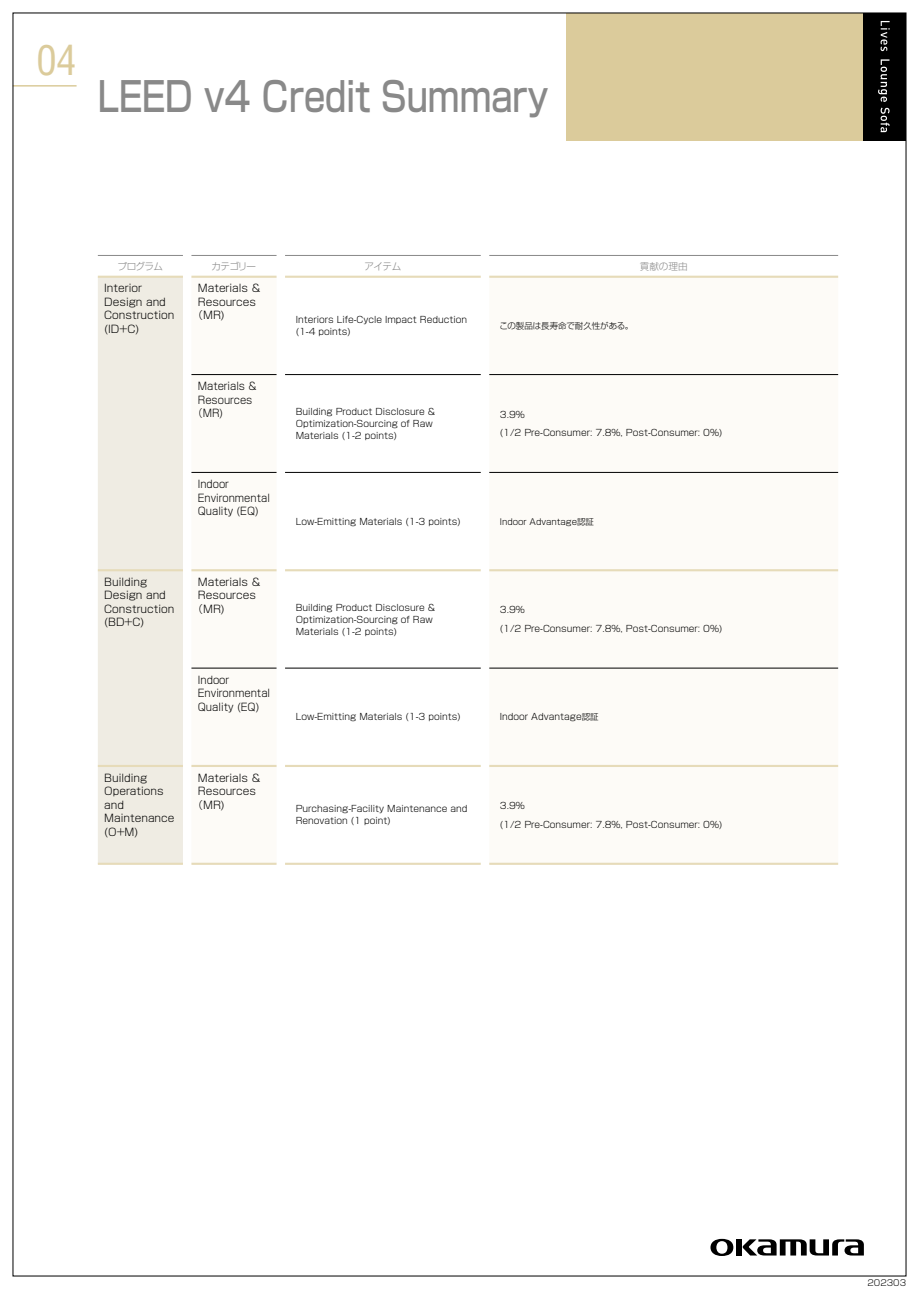
<style>
.page{position:relative;width:919px;height:1289px;background:#fff}
.page>*{position:absolute;margin:0;border:0;box-sizing:border-box;transform-origin:0 0}
.t1{font:500 40.5px "Shin Go Pro";color:#898989;scale:.83 1}
.t2{font:condensed 40.35px "Helvetica LT Std";color:#dbcb9b}
.t3{font:300 10.5px/13.5px "Shin Go Pro";color:#000}
.t4{font:300 10.5px/13.5px "Shin Go Pro";color:#000;scale:.94 1}
.t5{font:300 10.5px/13.5px "Shin Go Pro";color:#000;scale:.95 1}
.t6{font:300 9.6px "Shin Go Pro";letter-spacing:-.055em;color:#898989}
.t7{font:300 9px/18.8px "Shin Go Pro";color:#000}
.t8{font:300 8.55px "Shin Go Pro";color:#000}
.s1{font-size:8.55px}
</style>
<div class="page">
<div style="left:735px;top:1239px;width:6px;height:16px;background:#000"></div>
<svg style="left:710px;top:1238px;width:23px;height:17px"></svg>
<svg style="left:742px;top:1239px;width:121px;height:16px"></svg>
<div style="left:566px;top:13px;width:297px;height:127px;background:#dbcb9b"></div>
<div style="left:863px;top:13px;width:43px;height:127px;background:#000"></div>
<svg style="left:880px;top:21px;width:9px;height:30px"></svg>
<svg style="left:878px;top:59px;width:11px;height:73px"></svg>
<div style="left:98px;top:278px;width:85px;height:584px;background:#efece3"></div>
<svg style="left:191px;top:277px;width:647px;height:586px"></svg>
<hr style="left:285px;top:374px;width:195px;height:1px;background:#000">
<hr style="left:285px;top:472px;width:195px;height:1px;background:#000">
<hr style="left:285px;top:668px;width:195px;height:1px;background:#000">
<hr style="left:489px;top:374px;width:349px;height:1px;background:#000">
<hr style="left:489px;top:472px;width:349px;height:1px;background:#000">
<hr style="left:489px;top:668px;width:349px;height:1px;background:#000">
<hr style="left:191px;top:374px;width:85px;height:1px;background:#000">
<hr style="left:191px;top:472px;width:85px;height:1px;background:#000">
<hr style="left:191px;top:255px;width:85px;height:1px;background:#898989">
<hr style="left:285px;top:255px;width:195px;height:1px;background:#898989">
<hr style="left:489px;top:255px;width:349px;height:1px;background:#898989">
<hr style="left:98px;top:255px;width:85px;height:1px;background:#898989">
<hr style="left:191px;top:668px;width:85px;height:1px;background:#000">
<hr style="left:98px;top:276px;width:85px;height:2px;background:#e6dbb9">
<hr style="left:98px;top:569px;width:85px;height:2px;background:#e6dbb9">
<hr style="left:98px;top:765px;width:85px;height:2px;background:#e6dbb9">
<hr style="left:98px;top:862px;width:85px;height:2px;background:#e6dbb9">
<hr style="left:191px;top:276px;width:85px;height:2px;background:#e6dbb9">
<hr style="left:191px;top:569px;width:85px;height:2px;background:#e6dbb9">
<hr style="left:191px;top:765px;width:85px;height:2px;background:#e6dbb9">
<hr style="left:191px;top:862px;width:85px;height:2px;background:#e6dbb9">
<hr style="left:285px;top:276px;width:195px;height:2px;background:#e6dbb9">
<hr style="left:285px;top:569px;width:195px;height:2px;background:#e6dbb9">
<hr style="left:489px;top:276px;width:349px;height:2px;background:#e6dbb9">
<hr style="left:489px;top:569px;width:349px;height:2px;background:#e6dbb9">
<hr style="left:285px;top:765px;width:195px;height:2px;background:#e6dbb9">
<hr style="left:285px;top:862px;width:195px;height:2px;background:#e6dbb9">
<hr style="left:489px;top:765px;width:349px;height:2px;background:#e6dbb9">
<hr style="left:489px;top:862px;width:349px;height:2px;background:#e6dbb9">
<hr style="left:13px;top:85px;width:64px;height:2px;background:#dbcb9b">
<h2 class="t2" style="left:36px;top:35px;width:42px">04</h2>
<h1 class="t1" style="left:98px;top:64px;width:544px">LEED 4v Credit Summary</h1>
<p class="t6" style="left:211px;top:258px;width:46px">カテゴリー</p>
<p class="t6" style="left:117px;top:258px;width:47px">プログラム</p>
<p class="t3" style="left:104px;top:280px;width:72px">Interior<br>Design and<br>Construction (ID+C(</p>
<p class="t3" style="left:198px;top:280px;width:64px">Materials &amp;<br>Resources</p>
<p class="t3" style="left:192px;top:307px;width:34px">（MR)</p>
<p class="t4" style="left:198px;top:378px;width:64px">Materials &amp;<br>Resources</p>
<p class="t4" style="left:193px;top:405px;width:34px">（MR)</p>
<p class="t4" style="left:198px;top:476px;width:78px">Indoor<br>Environmental<br>Quality (EQ(</p>
<p class="t3" style="left:104px;top:574px;width:72px">Building<br>Design and<br>Construction (BD+C(</p>
<p class="t3" style="left:198px;top:574px;width:64px">Materials &amp;<br>Resources</p>
<p class="t3" style="left:192px;top:601px;width:34px">（MR)</p>
<p class="t5" style="left:198px;top:671px;width:78px">Indoor<br>Environmental<br>Quality (EQ(</p>
<p class="t3" style="left:104px;top:769px;width:72px">Building<br>Operations and<br>Maintenance<br>O( +M(</p>
<p class="t3" style="left:198px;top:769px;width:64px">Materials &amp;<br>Resources</p>
<p class="t3" style="left:192px;top:796px;width:34px">（MR)</p>
<p class="t6" style="left:364px;top:258px;width:38px">アイテム</p>
<p class="t7" style="left:296px;top:309px;width:173px">Interiors Life-Cycle Impact Reduction</p>
<p class="t7" style="left:296px;top:321px;width:57px">(1-4 points)</p>
<p class="t6" style="left:639px;top:258px;width:49px">貢献の理由</p>
<p class="t8" style="left:499px;top:318px;width:135px">この製品は長寿命で耐久性がある。</p>
<p class="t7" style="left:296px;top:401px;width:141px">Building Product Disclosure &amp;</p>
<p class="t7" style="left:296px;top:416px;width:138px;line-height:12px">Optimization-Sourcing of Raw<br>Materials (1-2 points(</p>
<p class="t7" style="left:500px;top:403px;width:224px">3.9%<br>(1/2 Pre-Consumer: 7.8%, Post-Consumer: 0%(</p>
<p class="t7" style="left:296px;top:511px;width:166px">Low-Emitting Materials (1-3 points)</p>
<p class="t8" style="left:500px;top:514px;width:96px">Indoor Advantage認証</p>
<p class="t7" style="left:296px;top:596px;width:141px">Building Product Disclosure &amp;</p>
<p class="t7" style="left:296px;top:612px;width:138px;line-height:12px">Optimization-Sourcing of Raw<br>Materials (1-2 points(</p>
<p class="t7" style="left:500px;top:599px;width:224px">3.9%<br>(1/2 Pre-Consumer: 7.8%, Post-Consumer: 0%(</p>
<p class="t7" style="left:296px;top:706px;width:166px">Low-Emitting Materials (1-3 points)</p>
<p class="t7" style="left:296px;top:798px;width:173px">Purchasing-Facility Maintenance and</p>
<p class="t7" style="left:296px;top:810px;width:97px">Renovation (1 point(</p>
<p class="t7" style="left:500px;top:706px;width:100px">Indoor Advantage<span class="s1">認証</span></p>
<p class="t7" style="left:500px;top:795px;width:224px">3.9%<br>(1/2 Pre-Consumer: 7.8%, Post-Consumer: 0%(</p>
<p class="t8" style="left:867px;top:1275px;width:40px">202303</p>
</div>
